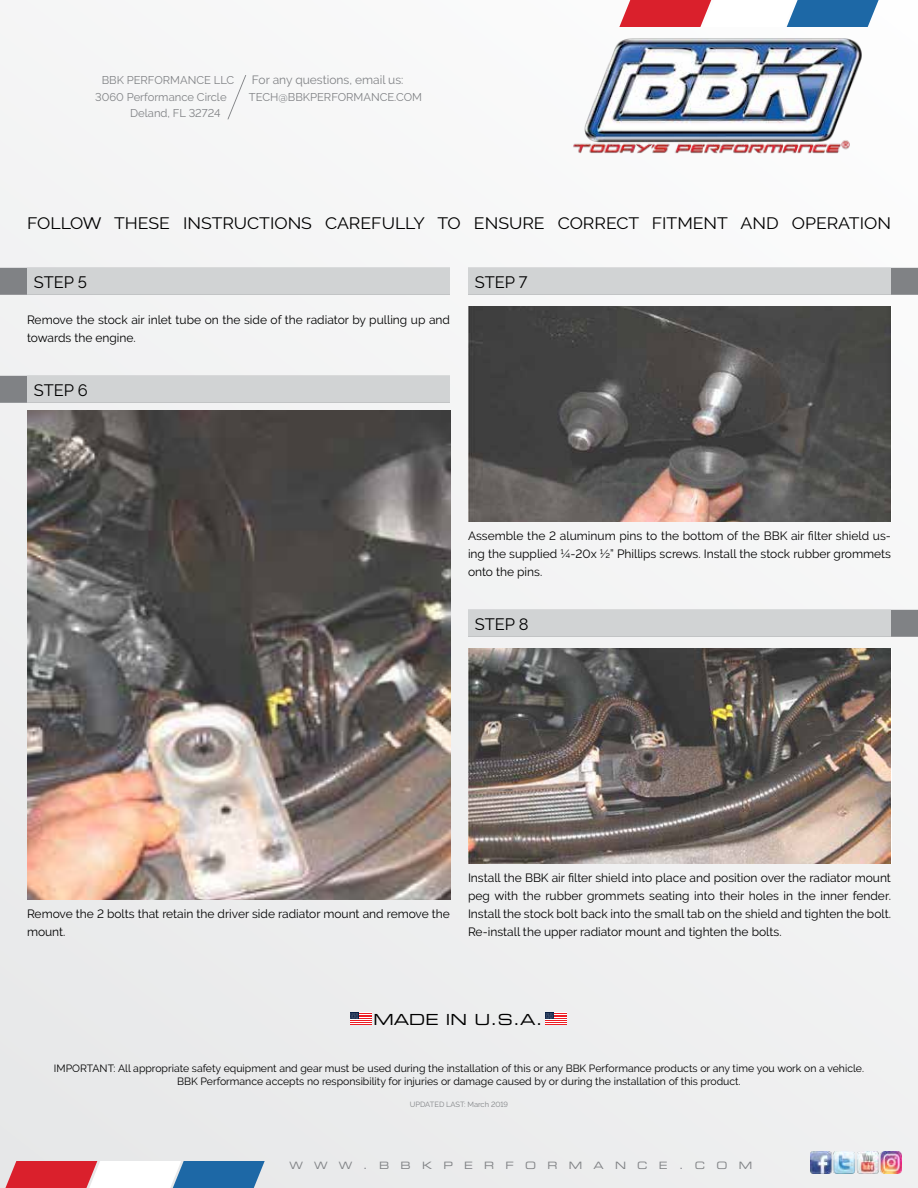
<style>
.page{position:relative;width:918px;height:1188px;background:#f2f2f3}
.page>*{position:absolute;margin:0;border:0;box-sizing:border-box;transform-origin:0 0}
.t1{font:16.5px "Raleway";color:#000;scale:1.07 1}
.t2{font:16.5px "Raleway";color:#000}
.t3{font:15.3px "Eurostile Extended Two";color:#000}
.t4{font:12px/18px "Raleway";color:#000}
.t5{font:12px "Raleway";color:#808285}
.t6{font:11.25px "Raleway";color:#808285}
.t7{font:10.5px/12.6px "Raleway";color:#000;text-align:center}
.t8{font:10.2px "Eurostile Extended Two";letter-spacing:1.11em;color:#808285}
.t9{font:7.5px "Raleway";color:#808285}
</style>
<div class="page">
<svg style="left:619px;top:0;width:265px;height:27px"></svg>
<svg style="left:0;top:1161px;width:265px;height:27px"></svg>
<img style="left:573px;top:37px;width:290px;height:117px">
<svg style="left:227px;top:75px;width:19px;height:45px"></svg>
<svg style="left:545px;top:1013px;width:22px;height:12px"></svg>
<svg style="left:350px;top:1013px;width:21px;height:12px"></svg>
<img style="left:810px;top:1152px;width:92px;height:21px">
<div style="left:0;top:268px;width:450px;height:27px;background:#808285"></div>
<div style="left:27px;top:268px;width:423px;height:27px;background:#d1d3d4"></div>
<div style="left:0;top:376px;width:450px;height:27px;background:#808285"></div>
<div style="left:27px;top:376px;width:423px;height:27px;background:#d1d3d4"></div>
<img style="left:27px;top:410px;width:423px;height:490px">
<div style="left:468px;top:268px;width:450px;height:27px;background:#808285"></div>
<div style="left:468px;top:268px;width:423px;height:27px;background:#d1d3d4"></div>
<div style="left:468px;top:610px;width:450px;height:27px;background:#808285"></div>
<div style="left:468px;top:610px;width:423px;height:27px;background:#d1d3d4"></div>
<img style="left:468px;top:306px;width:423px;height:216px">
<img style="left:468px;top:648px;width:423px;height:216px">
<p class="t6" style="left:102px;top:74px;width:134px">BBK PERFORMANCE LLC</p>
<p class="t6" style="left:95px;top:90px;width:133px">3060 Performance Circle</p>
<p class="t6" style="left:130px;top:107px;width:92px">Deland, FL 32724</p>
<p class="t5" style="left:252px;top:73px;width:153px">For any questions, email us:</p>
<p class="t6" style="left:249px;top:90px;width:175px">TECH@BBKPERFORMANCE.COM</p>
<h1 class="t1" style="left:27px;top:214px;width:809px">FOLLOW THESE INSTRUCTIONS CAREFULLY TO ENSURE CORRECT FITMENT AND OPERATION</h1>
<h1 class="t2" style="left:34px;top:273px;width:55px">STEP 5</h1>
<p class="t4" style="left:27px;top:311px;width:425px">Remove the stock air inlet tube on the side of the radiator by pulling up and towards the engine.</p>
<h1 class="t2" style="left:34px;top:381px;width:56px">STEP 6</h1>
<h1 class="t2" style="left:475px;top:273px;width:54px">STEP 7</h1>
<p class="t4" style="left:468px;top:527px;width:425px;text-align:justify">Assemble the 2 aluminum pins to the bottom of the BBK air filter shield us&shy;ing the supplied ¼-20x ½” Phillips screws. Install the stock rubber grommets onto the pins.</p>
<h1 class="t2" style="left:475px;top:615px;width:55px">STEP 8</h1>
<p class="t4" style="left:27px;top:905px;width:424px">Remove the 2 bolts that retain the driver side radiator mount and remove the mount.</p>
<p class="t4" style="left:468px;top:869px;width:425px;text-align:justify">Install the BBK air filter shield into place and position over the radiator mount peg with the rubber grommets seating into their holes in the inner fender.<br>Install the stock bolt back into the small tab on the shield and tighten the bolt.<br>Re-install the upper radiator mount and tighten the bolts.</p>
<p class="t3" style="left:373px;top:1009px;width:171px">MADE IN U.S.A.</p>
<p class="t7" style="left:54px;top:1062px;width:812px">IMPORTANT: All appropriate safety equipment and gear must be used during the installation of this or any BBK Performance products or any time you work on a vehicle.<br>BBK Performance accepts no responsibility for injuries or damage caused by or during the installation of this product.</p>
<p class="t9" style="left:410px;top:1100px;width:100px">UPDATED LAST: March 2019</p>
<p class="t8" style="left:289px;top:1158px;width:464px">WWW.BBKPERFORMANCE.COM</p>
</div>
